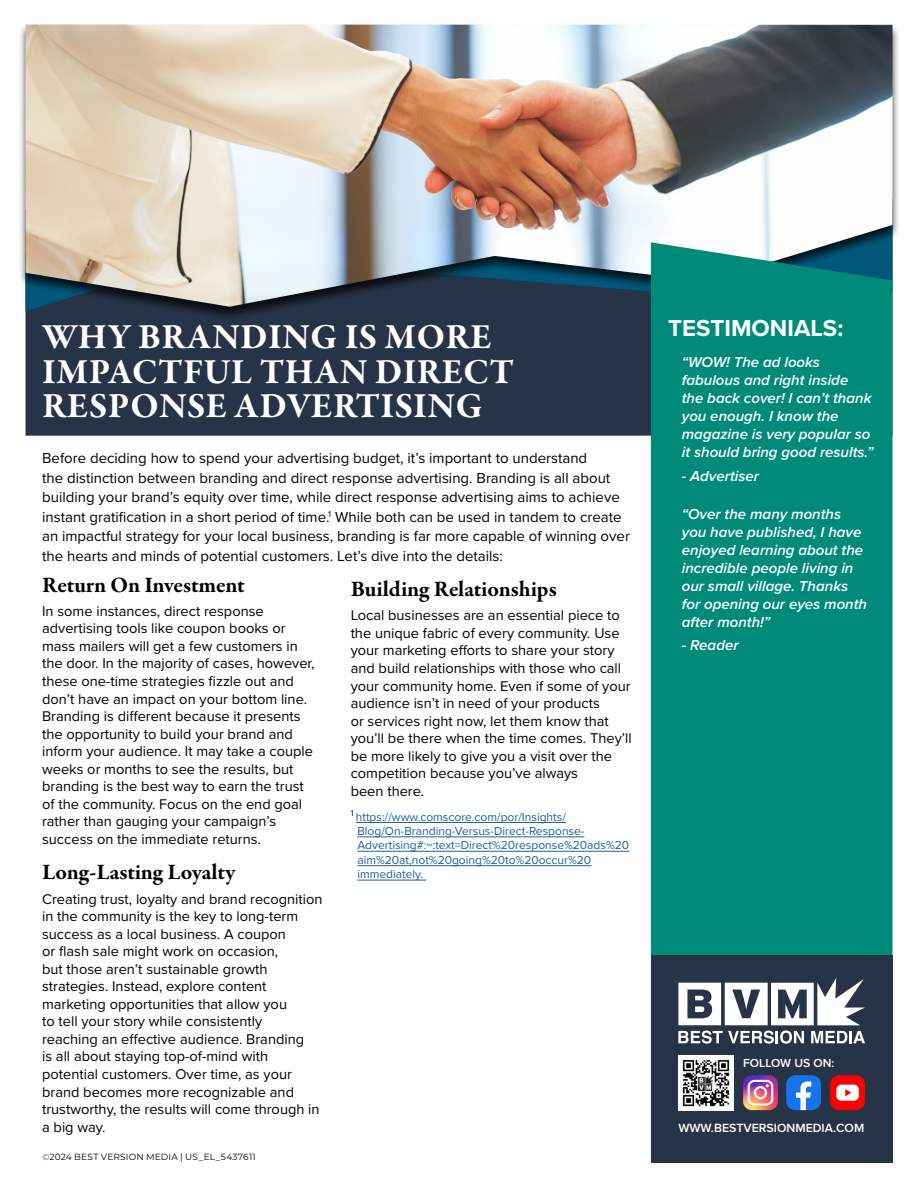
<style>
.page{position:relative;width:918px;height:1188px;background:#fff}
.page>*{position:absolute;margin:0;border:0;box-sizing:border-box;transform-origin:0 0}
.t1{font:700 36px/34.5px "Garamond Premr Pro";letter-spacing:.01em;color:#fff}
.t2{font:700 24px "Proxima Nova";color:#fff}
.t3{font:700 22.5px "Garamond Premr Pro";letter-spacing:-.005em;color:#000}
.t4{font:15px/19.5px "Proxima Nova";color:#000}
.t5{font:italic 600 15px/18px "Proxima Nova";color:#fff}
.t6{font:14.7px/17.5px "Proxima Nova";color:#000}
.t7{font:600 12.3px "Proxima Nova";color:#fff}
.t8{font:600 12.15px "Proxima Nova";color:#fff}
.t9{font:12px/14.4px "Proxima Nova";color:#215e9e}
.t10{font:9px "Montserrat";letter-spacing:.02em;color:#000}
.s1{font-family:"Proxima Nova";font-weight:300}
</style>
<div class="page">
<div style="left:26px;top:321px;width:625px;height:115px;background:#273347"></div>
<div style="left:18px;top:24px;width:882px;height:297px;background:#000;opacity:.75"></div>
<img style="left:26px;top:25px;width:866px;height:282px">
<hr style="left:356px;top:822px;width:210px;height:1px;background:#215e9e">
<hr style="left:357px;top:837px;width:228px;height:1px;background:#215e9e">
<hr style="left:357px;top:851px;width:272px;height:1px;background:#215e9e">
<hr style="left:357px;top:865px;width:234px;height:1px;background:#215e9e">
<hr style="left:357px;top:880px;width:69px;height:1px;background:#215e9e">
<div style="left:651px;top:242px;width:241px;height:713px;background:#008a7a"></div>
<div style="left:651px;top:955px;width:241px;height:207px;background:#273347"></div>
<svg style="left:678px;top:1031px;width:126px;height:13px"></svg>
<svg style="left:811px;top:1031px;width:54px;height:12px"></svg>
<svg style="left:678px;top:978px;width:187px;height:47px"></svg>
<div style="left:786px;top:1075px;width:35px;height:35px;background:#1574eb;border-radius:9px"></div>
<svg style="left:796px;top:1082px;width:15px;height:28px"></svg>
<div style="left:830px;top:1075px;width:35px;height:35px;background:#f00;border-radius:9px"></div>
<div style="left:836px;top:1085px;width:23px;height:16px;background:#fff;border-radius:5px"></div>
<svg style="left:845px;top:1089px;width:6px;height:7px"></svg>
<svg style="left:743px;top:1075px;width:35px;height:35px"></svg>
<img style="left:678px;top:1055px;width:55px;height:55px">
<h1 class="t1" style="left:42px;top:320px;width:473px">WHY BRANDING IS MORE<br>IMPACTFUL THAN DIRECT<br>RESPONSE ADVERTISING</h1>
<h2 class="t2" style="left:668px;top:310px;width:177px">TESTIMONIALS:</h2>
<p class="t5" style="left:682px;top:353px;width:193px">“WOW! The ad looks fabulous and right inside the back cover! I can’t thank you enough. I know the magazine is very popular so it should bring good results.”</p>
<p class="t5" style="left:682px;top:466px;width:79px">- Advertiser</p>
<p class="t5" style="left:682px;top:505px;width:187px">“Over the many months you have published, I have enjoyed learning about the incredible people living in our small village. Thanks for opening our eyes month after month!”</p>
<p class="t5" style="left:682px;top:636px;width:58px">- Reader</p>
<p class="t4" style="left:42px;top:448px;width:589px">Before deciding how to spend your advertising budget, it’s important to understand<br>the distinction between branding and direct response advertising. Branding is all about building your brand’s equity over time, while direct response advertising aims to achieve instant gratification in a short period of time.<sup>1</sup> While both can be used in tandem to create an impactful strategy for your local business, branding is far more capable of winning over the hearts and minds of potential customers. Let’s dive into the details:</p>
<h3 class="t3" style="left:42px;top:571px;width:204px">Return On Investment</h3>
<p class="t6" style="left:42px;top:602px;width:274px">In some instances, direct response advertising tools like coupon books or mass mailers will get a few customers in the door. In the majority of cases, however, these one-time strategies fizzle out and don’t have an impact on your bottom line.<br>Branding is different because it presents the opportunity to build your brand and inform your audience. It may take a couple weeks or months to see the results, but branding is the best way to earn the trust of the community. Focus on the end goal rather than gauging your campaign’s success on the immediate returns.</p>
<h3 class="t3" style="left:42px;top:858px;width:195px">Long-Lasting Loyalty</h3>
<p class="t6" style="left:42px;top:889px;width:282px">Creating trust, loyalty and brand recognition in the community is the key to long-term success as a local business. A coupon<br>or flash sale might work on occasion,<br>but those aren’t sustainable growth strategies. Instead, explore content marketing opportunities that allow you<br>to tell your story while consistently<br>reaching an effective audience. Branding<br>is all about staying top-of-mind with potential customers. Over time, as your brand becomes more recognizable and trustworthy, the results will come through in a big way.</p>
<h3 class="t3" style="left:351px;top:575px;width:208px">Building Relationships</h3>
<p class="t6" style="left:351px;top:606px;width:283px">Local businesses are an essential piece to the unique fabric of every community. Use your marketing efforts to share your story and build relationships with those who call your community home. Even if some of your audience isn’t in need of your products<br>or services right now, let them know that you’ll be there when the time comes. They’ll be more likely to give you a visit over the competition because you’ve always<br>been there.</p>
<p class="t9" style="left:357px;top:809px;width:273px;text-indent:-7px"><sup>1</sup> https://www.comscore.com/por/Insights/ Blog/On-Branding-Versus-Direct-Response-Advertising#:~:text=Direct%20response%20ads%20 aim%20at,not%20going%20to%20occur%20 immediately.</p>
<p class="t8" style="left:743px;top:1054px;width:93px">FOLLOW US ON:</p>
<p class="t7" style="left:678px;top:1119px;width:187px">WWW.BESTVERSIONMEDIA.COM</p>
<p class="t10" style="left:42px;top:1150px;width:215px"><span class="s1">©</span>2024 BEST VERSION MEDIA | US_EL_5437611</p>
</div>
